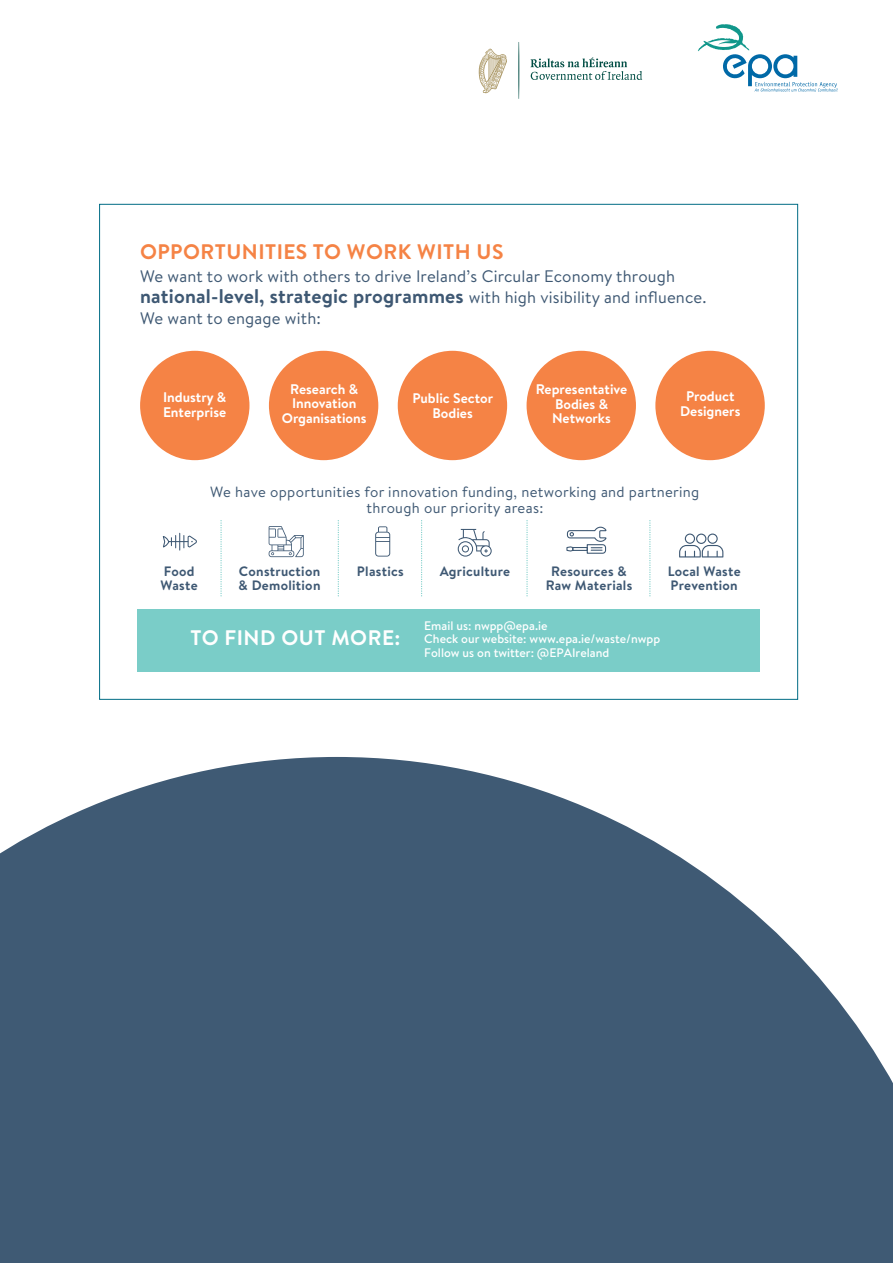
<style>
.page{position:relative;width:893px;height:1263px;background:#fff}
.page>*{position:absolute;margin:0;border:0;box-sizing:border-box;transform-origin:0 0}
.t1{font:700 21px "Brandon Text";letter-spacing:.02em;color:#f58345}
.t2{font:700 21px "Brandon Text";letter-spacing:.02em;color:#fff}
.t3{font:700 19.8px "Brandon Text";letter-spacing:.01em;color:#3e5873}
.t4{font:16.65px "Brandon Text";letter-spacing:.01em;color:#3e5873}
.t5{font:14.85px/16px "Brandon Text";letter-spacing:.02em;color:#3e5873;text-align:center}
.t6{font:700 14.1px "Brandon Text";color:#fff}
.t7{font:700 13.95px/14.4px "Brandon Text";color:#fff;text-align:center}
.t8{font:700 13.65px/14.9px "Brandon Text";letter-spacing:.02em;color:#3e5873}
.t9{font:500 12.3px/13.6px "Brandon Text";color:#fff}
.s1{font-weight:400;font-size:16.65px}
</style>
<div class="page">
<svg style="left:0;top:757px;width:893px;height:506px;fill:#3f5a74"></svg>
<svg style="left:530px;top:57px;width:112px;height:23px"></svg>
<svg style="left:518px;top:42px;width:1px;height:57px"></svg>
<svg style="left:479px;top:49px;width:28px;height:44px"></svg>
<svg style="left:698px;top:24px;width:140px;height:68px"></svg>
<div style="left:137px;top:609px;width:623px;height:62px;background:#7acdc8"></div>
<svg style="left:220px;top:521px;width:2px;height:75px"></svg>
<svg style="left:338px;top:521px;width:1px;height:75px"></svg>
<svg style="left:421px;top:521px;width:1px;height:75px"></svg>
<svg style="left:526px;top:521px;width:2px;height:75px"></svg>
<svg style="left:649px;top:521px;width:1px;height:75px"></svg>
<svg style="left:458px;top:529px;width:34px;height:28px"></svg>
<svg style="left:375px;top:526px;width:15px;height:31px"></svg>
<svg style="left:269px;top:526px;width:35px;height:31px"></svg>
<svg style="left:679px;top:533px;width:44px;height:24px"></svg>
<svg style="left:566px;top:526px;width:41px;height:28px"></svg>
<svg style="left:162px;top:533px;width:35px;height:17px"></svg>
<div style="left:140px;top:351px;width:109px;height:109px;background:#f58345;border-radius:50%"></div>
<div style="left:269px;top:351px;width:109px;height:109px;background:#f58345;border-radius:50%"></div>
<div style="left:398px;top:351px;width:109px;height:109px;background:#f58345;border-radius:50%"></div>
<div style="left:655px;top:351px;width:110px;height:109px;background:#f58345;border-radius:50%"></div>
<div style="left:527px;top:351px;width:109px;height:109px;background:#f58345;border-radius:50%"></div>
<h1 class="t1" style="left:140px;top:237px;width:365px">OPPORTUNITIES TO WORK WITH US</h1>
<p class="t4" style="left:140px;top:264px;width:537px">We want to work with others to drive Ireland’s Circular Economy through</p>
<h2 class="t3" style="left:140px;top:282px;width:568px">national-level, strategic programmes <span class="s1">with high visibility and influence.</span></h2>
<p class="t4" style="left:140px;top:307px;width:182px">We want to engage with:</p>
<p class="t7" style="left:282px;top:381px;width:86px">Research &amp;<br>Innovation<br>Organisations</p>
<p class="t7" style="left:412px;top:391px;width:82px">Public Sector<br>Bodies</p>
<p class="t7" style="left:680px;top:389px;width:62px">Product<br>Designers</p>
<p class="t7" style="left:536px;top:382px;width:93px">Representative<br>Bodies &amp;<br>Networks</p>
<p class="t6" style="left:164px;top:383px;width:65px">Enterprise</p>
<p class="t6" style="left:283px;top:388px;width:87px">Organisations</p>
<p class="t6" style="left:436px;top:383px;width:42px">Bodies</p>
<p class="t6" style="left:688px;top:383px;width:59px">designers</p>
<p class="t7" style="left:163px;top:390px;width:65px">Industry &amp;</p>
<p class="t6" style="left:557px;top:389px;width:61px">Networks</p>
<p class="t7" style="left:163px;top:404px;width:65px">Enterprise</p>
<p class="t5" style="left:210px;top:483px;width:491px">We have opportunities for innovation funding, networking and partnering through our priority areas:</p>
<p class="t8" style="left:161px;top:563px;width:39px">Food<br>Waste</p>
<p class="t8" style="left:239px;top:563px;width:83px">Construction &amp; Demolition</p>
<p class="t8" style="left:357px;top:563px;width:48px">Plastics</p>
<p class="t8" style="left:440px;top:563px;width:72px">Agriculture</p>
<p class="t8" style="left:546px;top:563px;width:88px;text-align:center">Resources &amp;<br>Raw Materials</p>
<p class="t8" style="left:668px;top:563px;width:74px">Local Waste<br>Prevention</p>
<h1 class="t2" style="left:191px;top:623px;width:212px">TO FIND OUT MORE:</h1>
<p class="t9" style="left:424px;top:618px;width:238px">Email us: nwpp@epa.ie<br>Check our website: www.epa.ie/waste/nwpp<br>Follow us on twitter: @EPAIreland</p>
</div>
